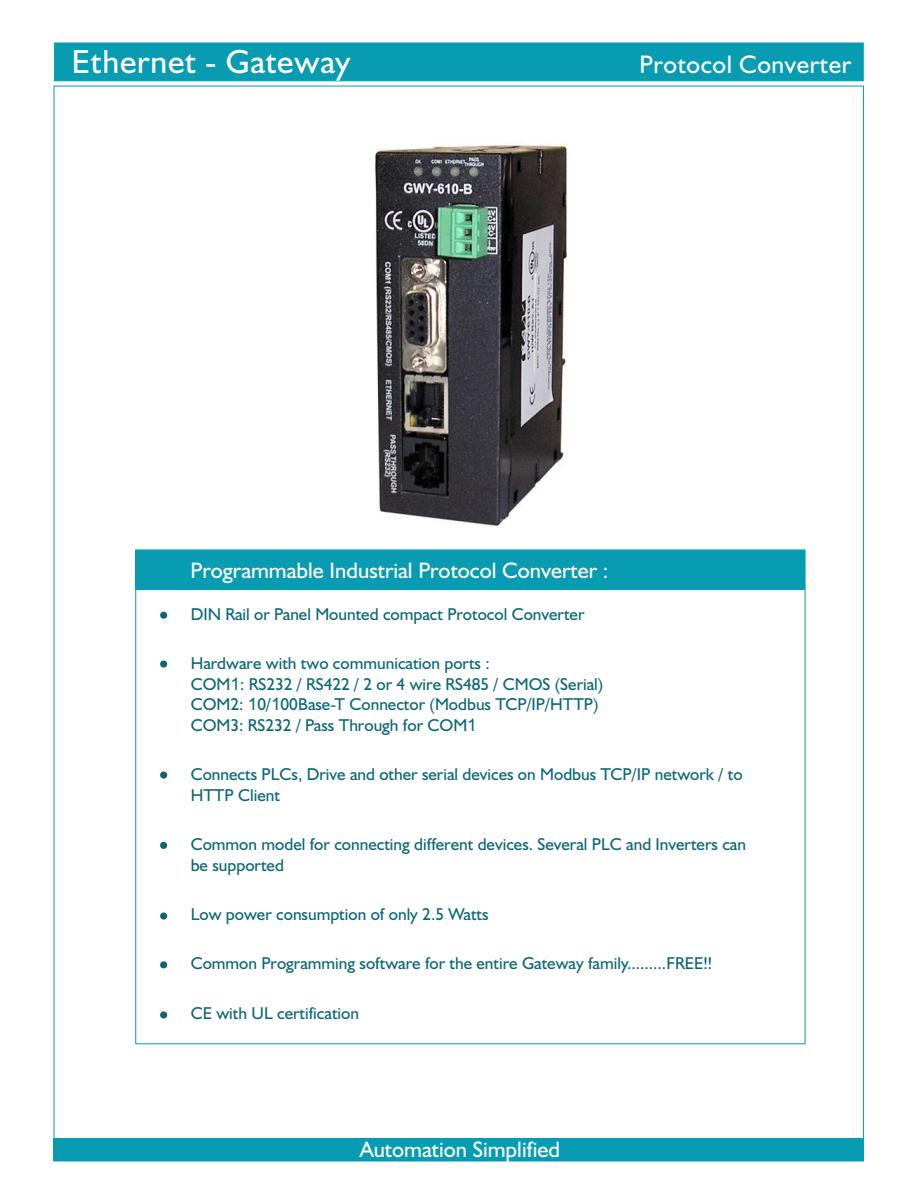
<style>
.page{position:relative;width:918px;height:1188px;background:#fff}
.page>*{position:absolute;margin:0;border:0;box-sizing:border-box;transform-origin:0 0}
.t1{font:33.6px "Humanst 521 BT";letter-spacing:.02em;color:#fff}
.t2{font:25.5px "Humanst 521 BT";letter-spacing:.02em;color:#fff}
.t3{font:22.5px "Humanst 521 BT";color:#fff}
.t4{font:17.25px/20.5px "Humanst 521 BT";color:#0a6675}
.s1{font-family:"Arial"}
</style>
<div class="page">
<div style="left:54px;top:1139px;width:810px;height:22px;background:#089cb3"></div>
<div style="left:136px;top:550px;width:669px;height:39px;background:#089cb3"></div>
<div style="left:54px;top:43px;width:809px;height:38px;background:#089cb3;border:1px solid #089cb3"></div>
<svg style="left:160px;top:612px;width:7px;height:7px"></svg>
<svg style="left:160px;top:842px;width:7px;height:7px"></svg>
<svg style="left:160px;top:661px;width:7px;height:7px"></svg>
<svg style="left:160px;top:772px;width:7px;height:7px"></svg>
<svg style="left:160px;top:913px;width:7px;height:7px"></svg>
<svg style="left:160px;top:961px;width:7px;height:7px"></svg>
<svg style="left:160px;top:1011px;width:7px;height:8px"></svg>
<img style="left:374px;top:143px;width:194px;height:383px">
<h1 class="t1" style="left:72px;top:48px;width:280px">Ethernet - Gateway</h1>
<h2 class="t2" style="left:639px;top:53px;width:213px">Protocol Converter</h2>
<h3 class="t3" style="left:191px;top:561px;width:419px">Programmable Industrial Protocol Converter :</h3>
<p class="t4" style="left:191px;top:605px;width:395px">DIN Rail or Panel Mounted compact Protocol Converter</p>
<p class="t4" style="left:191px;top:654px;width:414px">Hardware with two communication ports :<br>COM<span class="s1">1</span>: RS232 / RS422 / 2 or 4 wire RS485 / CMOS (Serial)<br>COM2: <span class="s1">1</span>0/<span class="s1">1</span>00Base-T Connector (Modbus TCP/IP/HTTP)<br>COM3: RS232 / Pass Through for COM<span class="s1">1</span></p>
<p class="t4" style="left:191px;top:765px;width:553px">Connects PLCs, Drive and other serial devices on Modbus TCP/IP network / to<br>HTTP Client</p>
<p class="t4" style="left:191px;top:835px;width:557px">Common model for connecting different devices. Several PLC and Inverters can be supported</p>
<p class="t4" style="left:191px;top:905px;width:299px">Low power consumption of only 2.5 Watts</p>
<p class="t4" style="left:191px;top:955px;width:523px">Common Programming software for the entire Gateway family.........FREE!!</p>
<p class="t4" style="left:191px;top:1004px;width:170px">CE with UL certification</p>
<h3 class="t3" style="left:360px;top:1140px;width:202px">Automation Simplified</h3>
</div>
